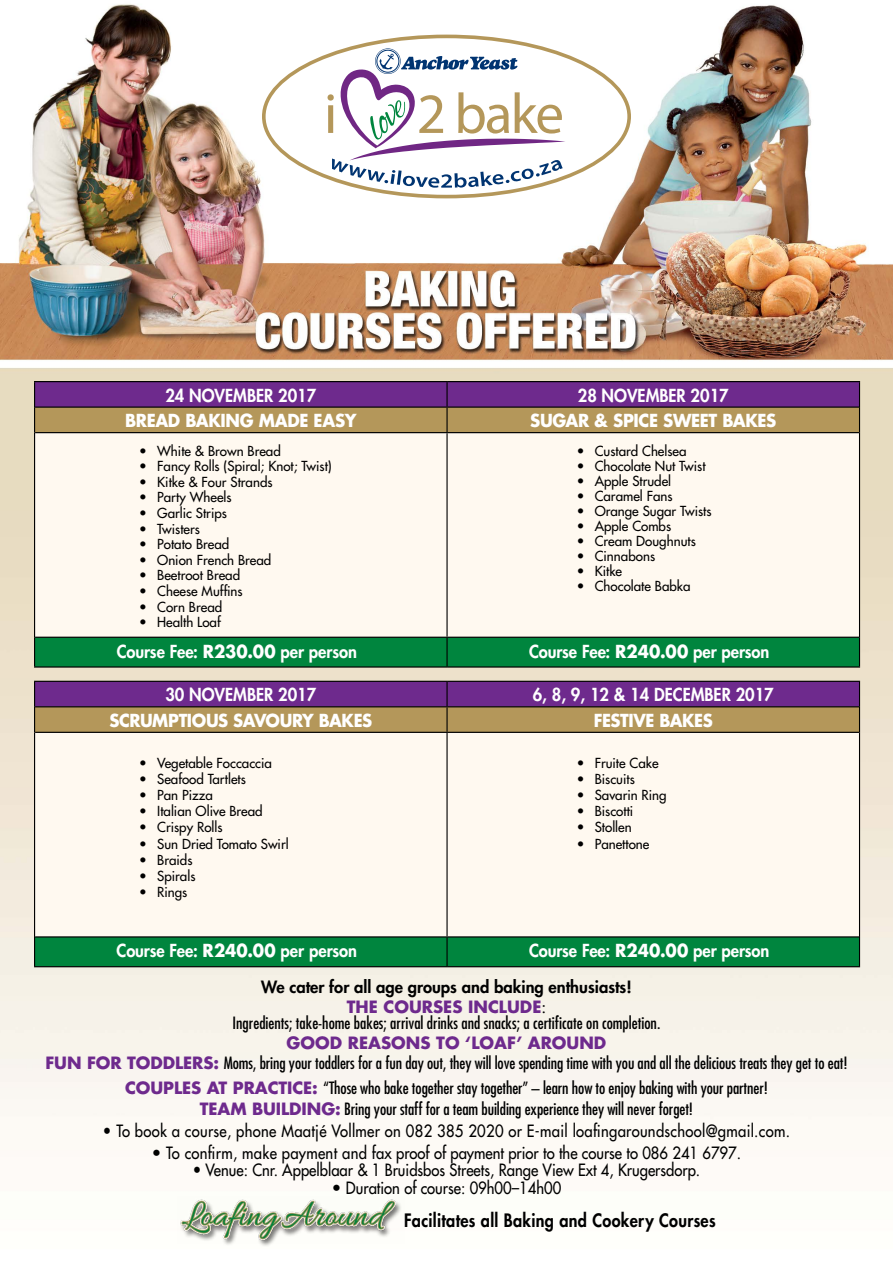
<style>
.page{position:relative;width:893px;height:1263px;background:#fff}
.page>*{position:absolute;margin:0;border:0;box-sizing:border-box;transform-origin:0 0}
.t1{font:800 18px "Futura Std";letter-spacing:.02em;color:#000;scale:.9 1}
.t2{font:800 17.55px "Futura Std";color:#fff;scale:.94 1}
.t3{font:700 17.55px "Futura Std";letter-spacing:-.025em;color:#fff;scale:.94 1}
.t4{font:700 17.55px "Futura Std";letter-spacing:-.025em;color:#fff;scale:.93 1}
.t5{font:condensed 16.5px/20.2px "Futura Std";letter-spacing:-.005em;color:#000;text-align:center}
.t6{font:500 16.5px "Futura Std";color:#000}
.t7{font:500 16.5px "Futura Std";letter-spacing:.02em;color:#000;scale:.9 1}
.t8{font:500 16.5px "Futura Std";color:#000;scale:.9 1}
.t9{font:800 16.5px/20.2px "Futura Std";color:#000;text-align:center}
.t10{font:500 13.5px "Futura Std";color:#000}
.s1{font-weight:700}
.s2{font-weight:700;color:#6e2a8d}
.s3{font-weight:500}
.s4{font-weight:700;font-stretch:normal;color:#6e2a8d}
</style>
<div class="page">
<img style="left:0;top:4px;width:893px;height:1116px">
<div style="left:180px;top:1200px;width:223px;height:48px;background:#fffffb"></div>
<img style="left:180px;top:1199px;width:221px;height:44px">
<div style="left:35px;top:433px;width:824px;height:204px;background:#fff9f0"></div>
<hr style="left:34px;top:381px;width:413px;height:1px;background:#000">
<hr style="left:447px;top:381px;width:413px;height:1px;background:#000">
<hr style="left:34px;top:666px;width:413px;height:2px;background:#000">
<hr style="left:447px;top:666px;width:413px;height:2px;background:#000">
<svg style="left:34px;top:382px;width:826px;height:51px;background:#8b5c6e"></svg>
<hr style="left:34px;top:433px;width:1px;height:204px;background:#000">
<div style="left:34px;top:637px;width:826px;height:30px;background:#00853e"></div>
<hr style="left:447px;top:432px;width:412px;height:1px;background:#000">
<hr style="left:447px;top:637px;width:412px;height:1px;background:#000">
<hr style="left:446px;top:433px;width:2px;height:204px;background:#000">
<hr style="left:859px;top:433px;width:1px;height:204px;background:#000">
<div style="left:35px;top:733px;width:824px;height:203px;background:#fff9f0"></div>
<hr style="left:35px;top:732px;width:412px;height:1px;background:#000">
<hr style="left:35px;top:936px;width:412px;height:1px;background:#000">
<svg style="left:34px;top:681px;width:826px;height:51px;background:#895b6d"></svg>
<hr style="left:34px;top:732px;width:1px;height:205px;background:#000">
<svg style="left:34px;top:937px;width:826px;height:30px;background:#007e3a"></svg>
<hr style="left:447px;top:732px;width:412px;height:1px;background:#000">
<hr style="left:447px;top:936px;width:412px;height:1px;background:#000">
<hr style="left:446px;top:733px;width:2px;height:203px;background:#000">
<hr style="left:859px;top:732px;width:1px;height:205px;background:#000">
<svg style="left:262px;top:35px;width:369px;height:163px"></svg>
<svg style="left:328px;top:48px;width:237px;height:140px"></svg>
<p class="t2" style="left:165px;top:384px;width:162px">24 NOVEMBER 2017</p>
<p class="t2" style="left:578px;top:384px;width:162px">28 NOVEMBER 2017</p>
<p class="t3" style="left:125px;top:409px;width:248px">BREAD BAKING MADE EASY</p>
<p class="t3" style="left:530px;top:409px;width:263px">SUGAR &amp; SPICE SWEET BAKES</p>
<p class="t10" style="left:139px;top:442px;width:143px">• White &amp; Brown Bread</p>
<p class="t10" style="left:139px;top:458px;width:194px">• Fancy Rolls (Spiral; Knot; Twist)</p>
<p class="t10" style="left:139px;top:473px;width:135px">• Kitke &amp; Four Strands</p>
<p class="t10" style="left:139px;top:489px;width:94px">• Party Wheels</p>
<p class="t10" style="left:139px;top:505px;width:89px">• Garlic Strips</p>
<p class="t10" style="left:139px;top:520px;width:62px">• Twisters</p>
<p class="t10" style="left:139px;top:536px;width:91px">• Potato Bread</p>
<p class="t10" style="left:139px;top:551px;width:134px">• Onion French Bread</p>
<p class="t10" style="left:139px;top:567px;width:102px">• Beetroot Bread</p>
<p class="t10" style="left:139px;top:583px;width:105px">• Cheese Muffins</p>
<p class="t10" style="left:139px;top:598px;width:84px">• Corn Bread</p>
<p class="t10" style="left:139px;top:614px;width:83px">• Health Loaf</p>
<p class="t10" style="left:577px;top:442px;width:111px">• Custard Chelsea</p>
<p class="t10" style="left:577px;top:457px;width:130px">• Chocolate Nut Twist</p>
<p class="t10" style="left:577px;top:472px;width:96px">• Apple Strudel</p>
<p class="t10" style="left:577px;top:487px;width:97px">• Caramel Fans</p>
<p class="t10" style="left:577px;top:502px;width:136px">• Orange Sugar Twists</p>
<p class="t10" style="left:577px;top:517px;width:96px">• Apple Combs</p>
<p class="t10" style="left:577px;top:532px;width:121px">• Cream Doughnuts</p>
<p class="t10" style="left:577px;top:547px;width:80px">• Cinnabons</p>
<p class="t10" style="left:577px;top:562px;width:47px">• Kitke</p>
<p class="t10" style="left:577px;top:577px;width:115px">• Chocolate Babka</p>
<p class="t2" style="left:117px;top:640px;width:257px">Course Fee: <span class="s1">R230.00</span> per person</p>
<p class="t2" style="left:529px;top:640px;width:257px">Course Fee: <span class="s1">R240.00</span> per person</p>
<p class="t2" style="left:165px;top:684px;width:162px">30 NOVEMBER 2017</p>
<p class="t2" style="left:533px;top:684px;width:258px">6, 8, 9, 12 &amp; 14 DECEMBER 2017</p>
<p class="t4" style="left:109px;top:708px;width:284px">SCRUMPTIOUS SAVOURY BAKES</p>
<p class="t4" style="left:594px;top:708px;width:129px">FESTIVE BAKES</p>
<p class="t10" style="left:139px;top:754px;width:134px">• Vegetable Foccaccia</p>
<p class="t10" style="left:139px;top:770px;width:108px">• Seafood Tartlets</p>
<p class="t10" style="left:139px;top:787px;width:75px">• Pan Pizza</p>
<p class="t10" style="left:139px;top:803px;width:125px">• Italian Olive Bread</p>
<p class="t10" style="left:139px;top:819px;width:85px">• Crispy Rolls</p>
<p class="t10" style="left:139px;top:835px;width:151px">• Sun Dried Tomato Swirl</p>
<p class="t10" style="left:139px;top:851px;width:55px">• Braids</p>
<p class="t10" style="left:139px;top:868px;width:58px">• Spirals</p>
<p class="t10" style="left:139px;top:884px;width:50px">• Rings</p>
<p class="t10" style="left:577px;top:754px;width:83px">• Fruite Cake</p>
<p class="t10" style="left:577px;top:770px;width:60px">• Biscuits</p>
<p class="t10" style="left:577px;top:787px;width:91px">• Savarin Ring</p>
<p class="t10" style="left:577px;top:803px;width:58px">• Biscotti</p>
<p class="t10" style="left:577px;top:819px;width:57px">• Stollen</p>
<p class="t10" style="left:577px;top:835px;width:74px">• Panettone</p>
<p class="t2" style="left:117px;top:940px;width:257px">Course Fee: <span class="s1">R240.00</span> per person</p>
<p class="t2" style="left:529px;top:940px;width:257px">Course Fee: <span class="s1">R240.00</span> per person</p>
<p class="t9" style="left:261px;top:976px;width:372px">We cater for all age groups and baking enthusiasts!<br><span class="s2">THE COURSES INCLUDE</span><span class="s3">:</span></p>
<p class="t5" style="left:233px;top:1012px;width:429px">Ingredients; take-home bakes; arrival drinks and snacks; a certificate on completion.</p>
<p class="t5" style="left:45px;top:1033px;width:804px"><span class="s4">GOOD REASONS TO ‘LOAF’ AROUND<br>FUN FOR TODDLERS:</span> Moms, bring your toddlers for a fun day out, they will love spending time with you and all the delicious treats they get to eat!</p>
<p class="t5" style="left:125px;top:1076px;width:644px;line-height:21.8px"><span class="s4">COUPLES AT PRACTICE:</span> “Those who bake together stay together” – learn how to enjoy baking with your partner!<br><span class="s4">TEAM BUILDING:</span> Bring your staff for a team building experience they will never forget!</p>
<p class="t7" style="left:103px;top:1120px;width:765px">• To book a course, phone Maatjé Vollmer on 082 385 2020 or E-mail loafingaroundschool@gmail.com.</p>
<p class="t6" style="left:152px;top:1142px;width:591px">• To confirm, make payment and fax proof of payment prior to the course to 086 241 6797.</p>
<p class="t8" style="left:193px;top:1160px;width:565px">• Venue: Cnr. Appelblaar &amp; 1 Bruidsbos Streets, Range View Ext 4, Krugersdorp.</p>
<p class="t6" style="left:332px;top:1177px;width:231px">• Duration of course: 09h00–14h00</p>
<h1 class="t1" style="left:404px;top:1209px;width:348px">Facilitates all Baking and Cookery Courses</h1>
</div>
